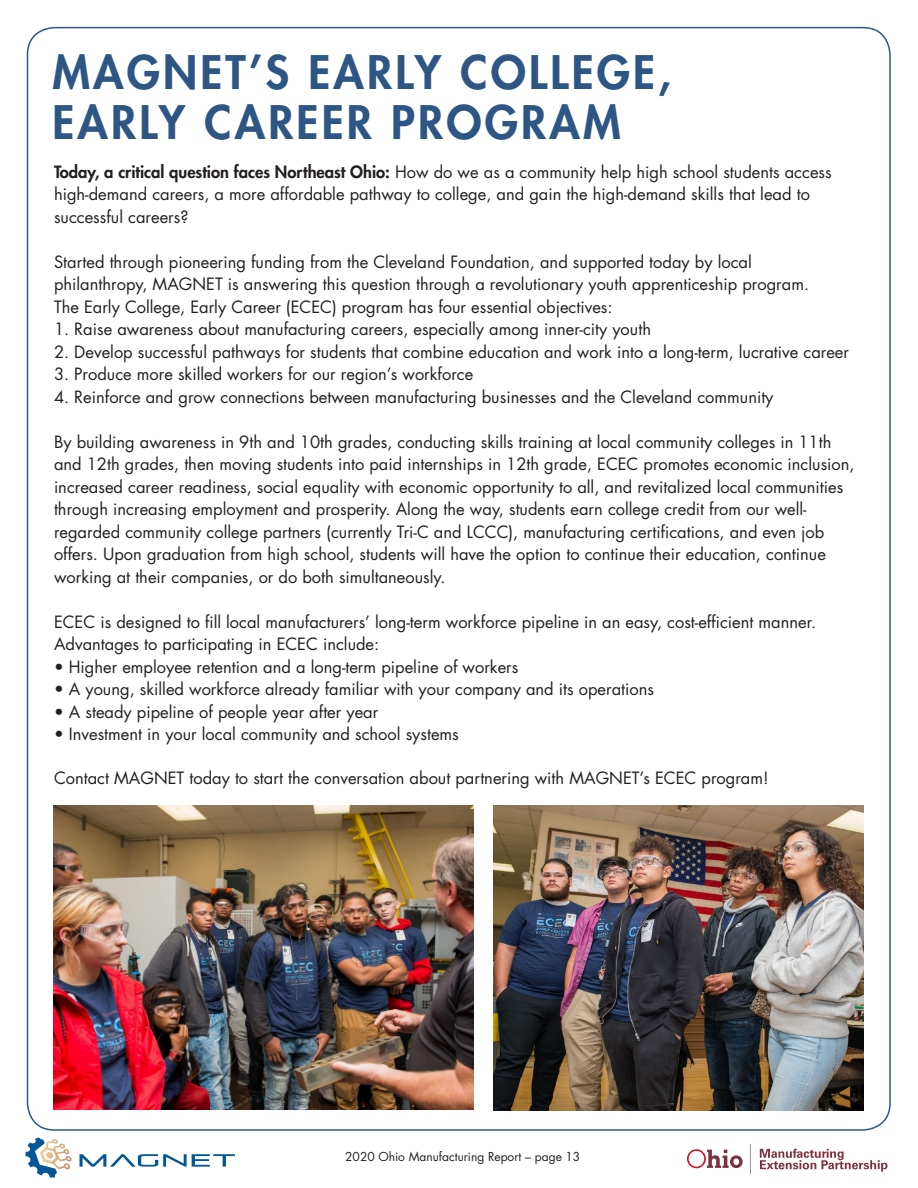
<style>
.page{position:relative;width:918px;height:1188px;background:#fff}
.page>*{position:absolute;margin:0;border:0;box-sizing:border-box;transform-origin:0 0}
.t1{font:800 45px/49.5px "Futura";letter-spacing:.07em;color:#2e5684}
.t2{font:16.5px/22.5px "Futura";color:#231f20}
.t3{font:12px "Futura";color:#231f20}
.s1{font-weight:800}
</style>
<div class="page">
<hr style="left:751px;top:1144px;width:1px;height:30px;background:#99989b">
<svg style="left:687px;top:1149px;width:56px;height:19px"></svg>
<svg style="left:760px;top:1149px;width:127px;height:23px"></svg>
<svg style="left:80px;top:1154px;width:155px;height:13px"></svg>
<svg style="left:25px;top:1137px;width:47px;height:41px"></svg>
<img style="left:54px;top:806px;width:419px;height:304px">
<img style="left:493px;top:806px;width:371px;height:304px">
<p class="t1" style="left:52px;top:47px;width:620px">MAGNET’S EARLY COLLEGE,<br>EARLY CAREER PROGRAM</p>
<p class="t2" style="left:54px;top:160px;width:779px"><span class="s1">Today, a critical question faces Northeast Ohio:</span> How do we as a community help high school students access high-demand careers, a more affordable pathway to college, and gain the high-demand skills that lead to successful careers?</p>
<p class="t2" style="left:54px;top:250px;width:757px">Started through pioneering funding from the Cleveland Foundation, and supported today by local philanthropy, MAGNET is answering this question through a revolutionary youth apprenticeship program.<br>The Early College, Early Career (ECEC) program has four essential objectives:</p>
<p class="t2" style="left:54px;top:318px;width:599px">1. Raise awareness about manufacturing careers, especially among inner-city youth</p>
<p class="t2" style="left:54px;top:340px;width:797px">2. Develop successful pathways for students that combine education and work into a long-term, lucrative career</p>
<p class="t2" style="left:54px;top:363px;width:421px">3. Produce more skilled workers for our region’s workforce</p>
<p class="t2" style="left:54px;top:385px;width:721px">4. Reinforce and grow connections between manufacturing businesses and the Cleveland community</p>
<p class="t2" style="left:54px;top:430px;width:802px">By building awareness in 9th and 10th grades, conducting skills training at local community colleges in 11th and 12th grades, then moving students into paid internships in 12th grade, ECEC promotes economic inclusion, increased career readiness, social equality with economic opportunity to all, and revitalized local communities through increasing employment and prosperity. Along the way, students earn college credit from our well&shy;regarded community college partners (currently Tri-C and LCCC), manufacturing certifications, and even job offers. Upon graduation from high school, students will have the option to continue their education, continue working at their companies, or do both simultaneously.</p>
<p class="t2" style="left:54px;top:610px;width:764px">ECEC is designed to fill local manufacturers’ long-term workforce pipeline in an easy, cost-efficient manner.<br>Advantages to participating in ECEC include:</p>
<p class="t2" style="left:54px;top:655px;width:466px">• Higher employee retention and a long-term pipeline of workers</p>
<p class="t2" style="left:54px;top:678px;width:602px">• A young, skilled workforce already familiar with your company and its operations</p>
<p class="t2" style="left:54px;top:700px;width:326px">• A steady pipeline of people year after year</p>
<p class="t2" style="left:54px;top:723px;width:406px">• Investment in your local community and school systems</p>
<p class="t2" style="left:54px;top:766px;width:716px">Contact MAGNET today to start the conversation about partnering with MAGNET’s ECEC program!</p>
<p class="t3" style="left:345px;top:1148px;width:237px">2020 Ohio Manufacturing Report – page 13</p>
</div>
